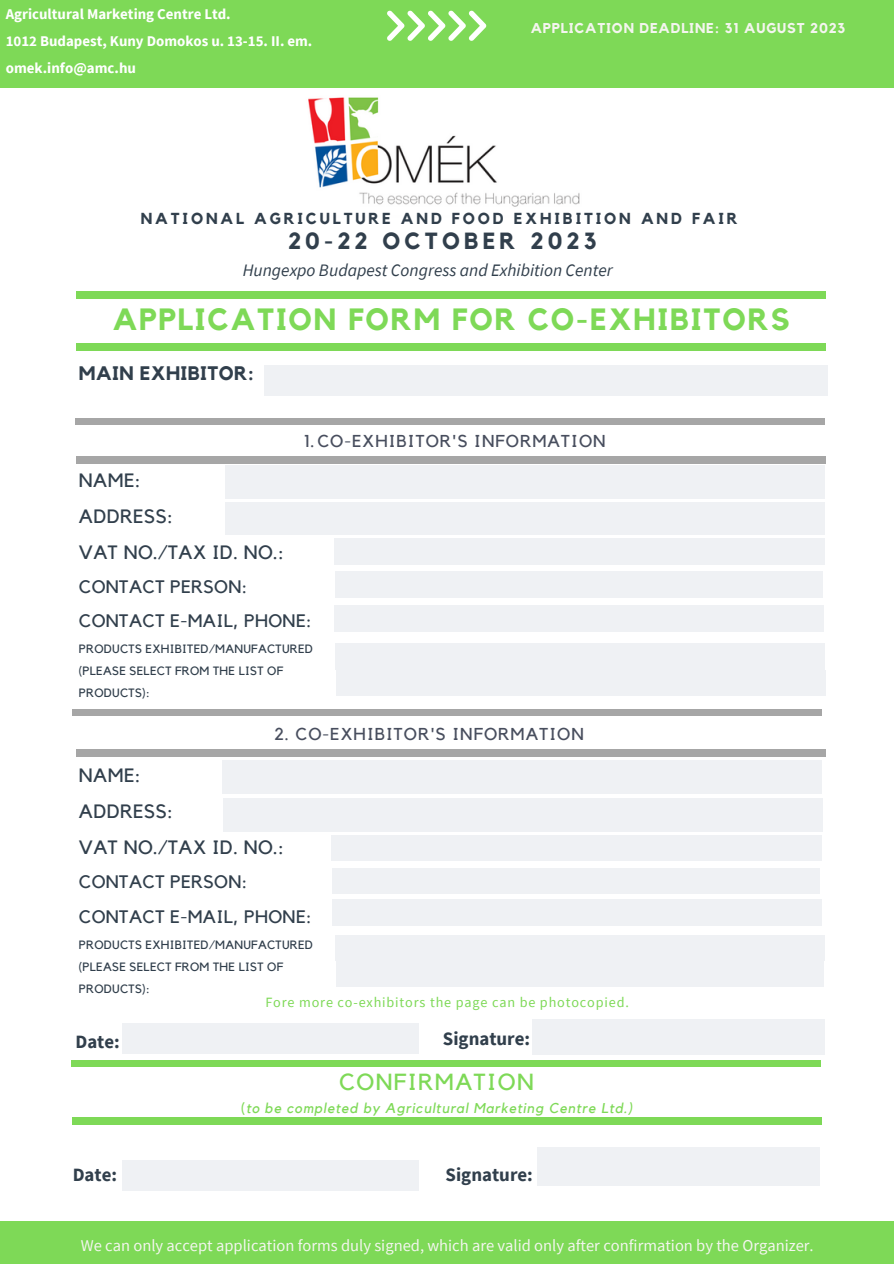
<style>
.page{position:relative;width:894px;height:1264px;background:#fff}
.page>*{position:absolute;margin:0;border:0;box-sizing:border-box;transform-origin:0 0}
.t1{font:700 30.6px "Kollektif";letter-spacing:.06em;color:#7ed957}
.t2{font:700 23.25px "Kollektif";letter-spacing:.18em;color:#313f4c}
.t3{font:23.25px "Kollektif";letter-spacing:.06em;color:#7ed957}
.t4{font:700 19.5px "Kollektif";letter-spacing:.02em;color:#313f4c}
.t5{font:19.2px "Kollektif";letter-spacing:.02em;color:#313f4c}
.t6{font:700 18.9px "Source Sans Pro";color:#313f4c}
.t7{font:700 18.75px "Source Sans Pro";color:#313f4c}
.t8{font:18px "Kollektif";letter-spacing:.02em;color:#313f4c}
.t9{font:italic 17.55px "Source Sans Pro";color:#313f4c}
.t10{font:17.1px "Kollektif";letter-spacing:.06em;color:#484e5e}
.t11{font:16.5px "Source Sans Pro";color:#f4f5ef}
.t12{font:700 15.9px "Kollektif";letter-spacing:.18em;color:#313f4c}
.t13{font:700 15px "Source Sans Pro";color:#fff}
.t14{font:700 14.85px "Source Sans Pro";color:#fff}
.t15{font:italic 14.25px "Kollektif";letter-spacing:.06em;color:#7ed957}
.t16{font:14.25px "Source Sans Pro";letter-spacing:.06em;color:#7ed957}
.t17{font:700 14.1px "Kollektif";letter-spacing:.06em;color:#f4f5ef}
.t18{font:12px/22px "Kollektif";letter-spacing:.02em;color:#313f4c}
.s1{font-style:normal}
</style>
<div class="page">
<div style="left:265px;top:365px;width:562px;height:30px;background:#eff1f4"></div>
<img style="left:300px;top:87px;width:291px;height:120px">
<div style="left:0;top:0;width:893px;height:87px;background:#7ed957"></div>
<div style="left:77px;top:292px;width:748px;height:6px;background:#7ed957"></div>
<div style="left:77px;top:343px;width:748px;height:7px;background:#7ed957"></div>
<div style="left:75px;top:418px;width:749px;height:7px;background:#a6a6a6"></div>
<div style="left:77px;top:456px;width:748px;height:7px;background:#a6a6a6"></div>
<div style="left:0;top:1221px;width:893px;height:42px;background:#7ed957"></div>
<div style="left:77px;top:749px;width:748px;height:7px;background:#a6a6a6"></div>
<div style="left:73px;top:709px;width:748px;height:6px;background:#a6a6a6"></div>
<svg style="left:387px;top:10px;width:99px;height:31px"></svg>
<div style="left:225px;top:465px;width:599px;height:33px;background:#eff1f4"></div>
<div style="left:225px;top:502px;width:599px;height:32px;background:#eff1f4"></div>
<div style="left:334px;top:571px;width:488px;height:26px;background:#eff1f4"></div>
<div style="left:335px;top:643px;width:489px;height:26px;background:#eff1f4"></div>
<div style="left:336px;top:670px;width:489px;height:26px;background:#eff1f4"></div>
<div style="left:334px;top:538px;width:490px;height:26px;background:#eff1f4"></div>
<div style="left:334px;top:605px;width:489px;height:26px;background:#eff1f4"></div>
<div style="left:222px;top:760px;width:599px;height:33px;background:#eff1f4"></div>
<div style="left:223px;top:798px;width:599px;height:33px;background:#eff1f4"></div>
<div style="left:332px;top:835px;width:489px;height:25px;background:#eff1f4"></div>
<div style="left:332px;top:868px;width:487px;height:25px;background:#eff1f4"></div>
<div style="left:332px;top:899px;width:489px;height:26px;background:#eff1f4"></div>
<div style="left:335px;top:935px;width:489px;height:25px;background:#eff1f4"></div>
<div style="left:335px;top:960px;width:488px;height:26px;background:#eff1f4"></div>
<div style="left:123px;top:1023px;width:296px;height:30px;background:#eff1f4"></div>
<div style="left:532px;top:1019px;width:292px;height:35px;background:#eff1f4"></div>
<div style="left:71px;top:1060px;width:749px;height:6px;background:#7ed957"></div>
<div style="left:72px;top:1117px;width:749px;height:7px;background:#7ed957"></div>
<div style="left:536px;top:1147px;width:283px;height:38px;background:#eff1f4"></div>
<div style="left:123px;top:1159px;width:296px;height:31px;background:#eff1f4"></div>
<p class="t14" style="left:6px;top:4px;width:226px">Agricultural Marketing Centre Ltd.</p>
<p class="t14" style="left:6px;top:31px;width:308px">1012 Budapest, Kuny Domokos u. 13-15. II. em.</p>
<p class="t13" style="left:6px;top:58px;width:132px">omek.info@amc.hu</p>
<p class="t17" style="left:530px;top:22px;width:316px">APPLICATION DEADLINE: 31 AUGUST 2023</p>
<p class="t12" style="left:141px;top:211px;width:598px">NATIONAL AGRICULTURE AND FOOD EXHIBITION AND FAIR</p>
<p class="t2" style="left:288px;top:230px;width:310px">20-22 OCTOBER 2023</p>
<p class="t9" style="left:242px;top:258px;width:371px">Hungexpo Budapest Congress and Exhibition Center</p>
<p class="t1" style="left:113px;top:305px;width:678px">APPLICATION FORM FOR CO-EXHIBITORS</p>
<p class="t4" style="left:79px;top:364px;width:176px">MAIN EXHIBITOR:</p>
<p class="t10" style="left:304px;top:433px;width:302px">1.CO-EXHIBITOR'S INFORMATION</p>
<p class="t5" style="left:79px;top:471px;width:63px">NAME:</p>
<p class="t5" style="left:79px;top:507px;width:96px">ADDRESS:</p>
<p class="t5" style="left:79px;top:543px;width:206px">VAT NO./TAX ID. NO.:</p>
<p class="t8" style="left:79px;top:578px;width:170px">CONTACT PERSON:</p>
<p class="t8" style="left:79px;top:612px;width:234px">CONTACT E-MAIL, PHONE:</p>
<p class="t18" style="left:79px;top:638px;width:235px">PRODUCTS EXHIBITED/MANUFACTURED (PLEASE SELECT FROM THE LIST OF<br>PRODUCTS):</p>
<p class="t10" style="left:274px;top:726px;width:311px">2. CO-EXHIBITOR'S INFORMATION</p>
<p class="t5" style="left:79px;top:766px;width:63px">NAME:</p>
<p class="t5" style="left:79px;top:802px;width:96px">ADDRESS:</p>
<p class="t5" style="left:79px;top:838px;width:206px">VAT NO./TAX ID. NO.:</p>
<p class="t8" style="left:79px;top:873px;width:170px">CONTACT PERSON:</p>
<p class="t8" style="left:79px;top:908px;width:234px">CONTACT E-MAIL, PHONE:</p>
<p class="t18" style="left:79px;top:933px;width:235px">PRODUCTS EXHIBITED/MANUFACTURED (PLEASE SELECT FROM THE LIST OF<br>PRODUCTS):</p>
<p class="t16" style="left:265px;top:993px;width:365px">Fore more co-exhibitors the page can be photocopied.</p>
<p class="t7" style="left:75px;top:1029px;width:46px">Date:</p>
<p class="t6" style="left:443px;top:1026px;width:89px">Signature:</p>
<p class="t3" style="left:339px;top:1071px;width:196px">CONFIRMATION</p>
<p class="t15" style="left:241px;top:1100px;width:392px"><span class="s1">(</span>to be completed by Agricultural Marketing Centre Ltd.)</p>
<p class="t7" style="left:73px;top:1162px;width:46px">Date:</p>
<p class="t6" style="left:445px;top:1162px;width:89px">Signature:</p>
<p class="t11" style="left:81px;top:1234px;width:734px">We can only accept application forms duly signed, which are valid only after confirmation by the Organizer.</p>
</div>
